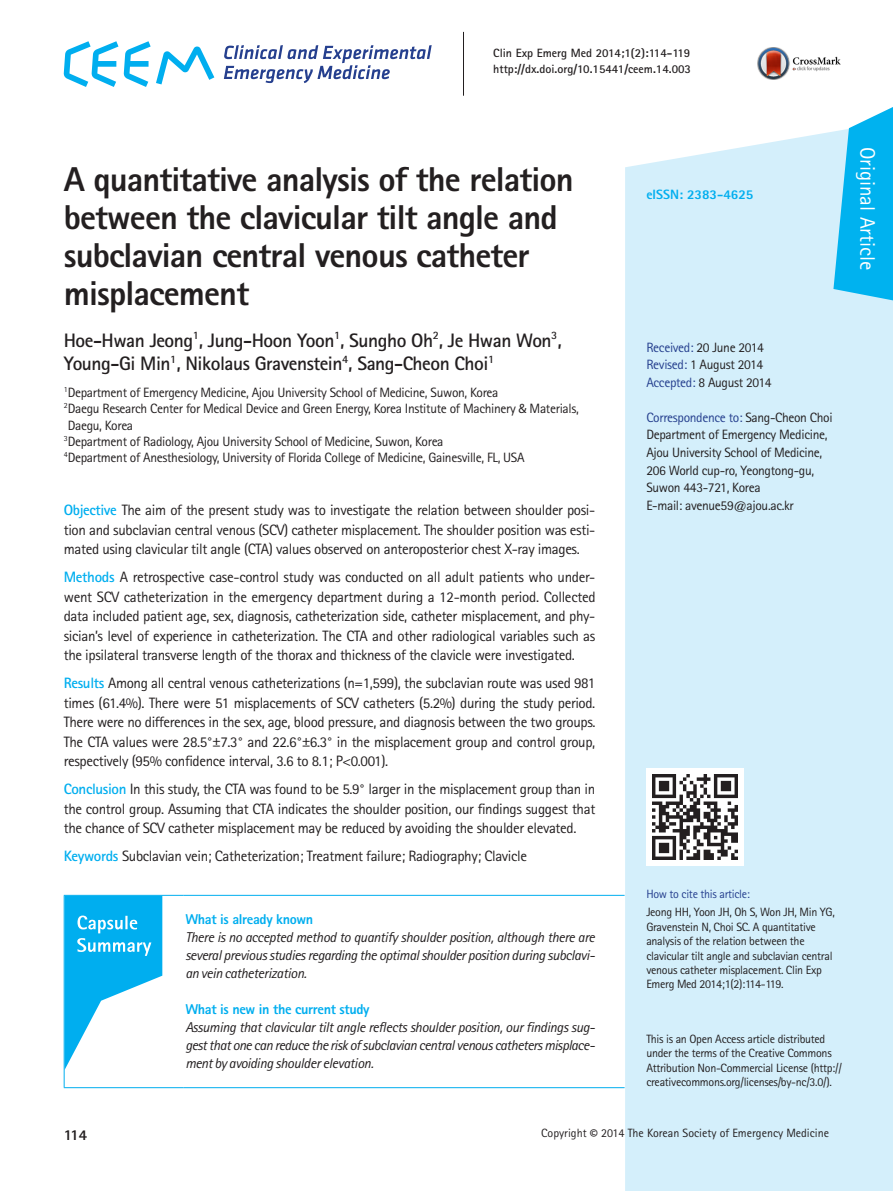
<style>
.page{position:relative;width:893px;height:1191px;background:#fff}
.page>*{position:absolute;margin:0;border:0;box-sizing:border-box;transform-origin:0 0}
.제목{font:800 34.5px/38px "Rotis Sans Serif Std";letter-spacing:-.025em;color:#231f20}
.t1{font:21px "Rotis Sans Serif Std";color:#fff}
.저자{font:700 19.5px/23.4px "Rotis Sans Serif Std";letter-spacing:-.025em;color:#231f20}
.초록{font:15px/19.5px "Rotis Sans Serif Std";letter-spacing:-.025em;color:#231f20;text-align:justify}
.t2{font:800 15px "Rotis Sans Serif Std";color:#231f20}
.요약_article_본문{font:italic 14.25px/18px "Rotis Sans Serif Std";letter-spacing:-.03em;color:#231f20;text-align:justify}
.요약_article_볼드{font:800 14.25px "Rotis Sans Serif Std";letter-spacing:-.025em;color:#00aeef}
.소속{font:13.5px/16.2px "Rotis Sans Serif Std";letter-spacing:-.025em;color:#231f20}
.교신저자{font:13.5px/17.5px "Rotis Sans Serif Std";letter-spacing:-.025em;color:#231f20}
.교신저자-2{font:13.5px "Rotis Sans Serif Std";letter-spacing:-.025em;color:#253f8e}
.t3{font:800 13.5px "Rotis Sans Serif Std";color:#00aeef}
.인용주소본문{font:12px/14.4px "Rotis Sans Serif Std";letter-spacing:-.025em;color:#231f20}
.잡지볼륨{font:700 12px "Rotis Sans Serif Std";color:#231f20}
.인용주소본문-2{font:12px "Rotis Sans Serif Std";color:#231f20}
.인용주소볼드{font:12px "Rotis Sans Serif Std";letter-spacing:-.025em;color:#253f8e}
.s1{font-family:"Myriad Pro"}
.s2{font-weight:700;color:#00aeef}
.s3{color:#253f8e}
.s4{color:#231f20}
.s5{font-family:"Myriad Pro";font-weight:700}
</style>
<div class="page">
<div style="left:625px;top:131px;width:268px;height:1060px;background:#d4effb"></div>
<svg style="left:833px;top:107px;width:60px;height:193px;background:#31c0f1"></svg>
<svg style="left:64px;top:41px;width:54px;height:46px"></svg>
<svg style="left:124px;top:41px;width:90px;height:46px"></svg>
<svg style="left:224px;top:45px;width:208px;height:38px"></svg>
<hr style="left:463px;top:32px;width:1px;height:64px;background:#231f20">
<div style="left:646px;top:768px;width:98px;height:98px;background:#fff"></div>
<img style="left:653px;top:775px;width:85px;height:85px">
<hr style="left:64px;top:895px;width:1px;height:192px;background:#00aeef">
<hr style="left:183px;top:895px;width:442px;height:1px;background:#00aeef">
<hr style="left:183px;top:1087px;width:442px;height:1px;background:#00aeef">
<hr style="left:64px;top:895px;width:119px;height:1px;background:#00aeef">
<hr style="left:64px;top:1087px;width:119px;height:1px;background:#00aeef">
<svg style="left:65px;top:895px;width:97px;height:174px"></svg>
<img style="left:758px;top:47px;width:83px;height:32px">
<p class="잡지볼륨" style="left:493px;top:45px;width:199px">Clin Exp Emerg Med 2014;1(2):114-119</p>
<p class="잡지볼륨" style="left:493px;top:62px;width:199px">http://dx.doi.org/10.15441/ceem.14.003</p>
<p class="제목" style="left:64px;top:160px;width:512px">A quantitative analysis of the relation between the clavicular tilt angle and subclavian central venous catheter misplacement</p>
<p class="저자" style="left:64px;top:328px;width:499px">Hoe-Hwan Jeong<sup>1</sup>, Jung-Hoon Yoon<sup>1</sup>, Sungho Oh<sup>2</sup>, Je Hwan Won<sup>3</sup>,<br>Young-Gi Min<sup>1</sup>, Nikolaus Gravenstein<sup>4</sup>, Sang-Cheon Choi<sup>1</sup></p>
<p class="소속" style="left:64px;top:384px;width:436px"><sup>1</sup>Department of Emergency Medicine, Ajou University School of Medicine, Suwon, Korea</p>
<p class="소속" style="left:64px;top:401px;width:517px"><sup>2</sup>Daegu Research Center for Medical Device and Green Energy, Korea Institute of Machinery <span class="s1">&amp;</span> Materials,<br>Daegu, Korea</p>
<p class="소속" style="left:64px;top:433px;width:381px"><sup>3</sup>Department of Radiology, Ajou University School of Medicine, Suwon, Korea</p>
<p class="소속" style="left:64px;top:449px;width:462px"><sup>4</sup>Department of Anesthesiology, University of Florida College of Medicine, Gainesville, FL, USA</p>
<p class="초록" style="left:64px;top:500px;width:533px"><span class="s2">Objective</span> The aim of the present study was to investigate the relation between shoulder posi&shy;tion and subclavian central venous (SCV) catheter misplacement. The shoulder position was esti&shy;mated using clavicular tilt angle (CTA) values observed on anteroposterior chest X-ray images.</p>
<p class="초록" style="left:64px;top:567px;width:533px"><span class="s2">Methods</span> A retrospective case-control study was conducted on all adult patients who under&shy;went SCV catheterization in the emergency department during a 12-month period. Collected data included patient age, sex, diagnosis, catheterization side, catheter misplacement, and phy&shy;sician’s level of experience in catheterization. The CTA and other radiological variables such as the ipsilateral transverse length of the thorax and thickness of the clavicle were investigated.</p>
<p class="초록" style="left:64px;top:673px;width:533px"><span class="s2">Results</span> Among all central venous catheterizations (n=1,599), the subclavian route was used 981 times (61.4%). There were 51 misplacements of SCV catheters (5.2%) during the study period.<br>There were no differences in the sex, age, blood pressure, and diagnosis between the two groups.<br>The CTA values were 28.5°±7.3° and 22.6°±6.3° in the misplacement group and control group, respectively (95% confidence interval, 3.6 to 8.1; P&lt;0.001).</p>
<p class="초록" style="left:64px;top:779px;width:533px"><span class="s2">Conclusion</span> In this study, the CTA was found to be 5.9° larger in the misplacement group than in the control group. Assuming that CTA indicates the shoulder position, our findings suggest that the chance of SCV catheter misplacement may be reduced by avoiding the shoulder elevated.</p>
<p class="초록" style="left:64px;top:846px;width:465px"><span class="s2">Keywords</span> Subclavian vein; Catheterization; Treatment failure; Radiography; Clavicle</p>
<p class="요약_article_볼드" style="left:185px;top:910px;width:129px">What is already known</p>
<p class="요약_article_본문" style="left:185px;top:928px;width:411px">There is no accepted method to quantify shoulder position, although there are several previous studies regarding the optimal shoulder position during subclavi&shy;an vein catheterization.</p>
<p class="요약_article_볼드" style="left:185px;top:1000px;width:186px">What is new in the current study</p>
<p class="요약_article_본문" style="left:185px;top:1018px;width:411px">Assuming that clavicular tilt angle reflects shoulder position, our findings sug&shy;gest that one can reduce the risk of subclavian central venous catheters misplace&shy;ment by avoiding shoulder elevation.</p>
<p class="t3" style="left:646px;top:185px;width:109px">eISSN: 2383-4625</p>
<p class="t1" style="left:880px;top:147px;width:125px;rotate:90deg">Original Article</p>
<p class="교신저자" style="left:646px;top:338px;width:119px"><span class="s3">Received:</span> 20 June 2014</p>
<p class="교신저자" style="left:646px;top:356px;width:118px"><span class="s3">Revised:</span> 1 August 2014</p>
<p class="교신저자" style="left:646px;top:373px;width:127px"><span class="s3">Accepted:</span> 8 August 2014</p>
<p class="교신저자-2" style="left:646px;top:409px;width:188px">Correspondence to: <span class="s4">Sang-Cheon Choi</span></p>
<p class="교신저자" style="left:646px;top:426px;width:183px">Department of Emergency Medicine,<br>Ajou University School of Medicine,<br>206 World cup-ro, Yeongtong-gu,<br>Suwon 443-721, Korea</p>
<p class="교신저자" style="left:646px;top:496px;width:149px">E-mail: avenue59@ajou.ac.kr</p>
<p class="인용주소볼드" style="left:646px;top:886px;width:105px">How to cite this article:</p>
<p class="인용주소본문" style="left:646px;top:905px;width:190px">Jeong HH, Yoon JH, Oh S, Won JH, Min YG, Gravenstein N, Choi SC. A quantitative analysis of the relation between the clavicular tilt angle and subclavian central venous catheter misplacement. Clin Exp Emerg Med 2014;1(2):114-119.</p>
<p class="인용주소본문" style="left:646px;top:1031px;width:197px">This is an Open Access article distributed under the terms of the Creative Commons Attribution Non-Commercial License (http:// creativecommons.org/licenses/by-nc/3.0/).</p>
<p class="t2" style="left:64px;top:1125px;width:25px">114</p>
<p class="인용주소본문-2" style="left:541px;top:1126px;width:290px">Copyright <span class="s5">©</span> 2014 The Korean Society of Emergency Medicine</p>
</div>
